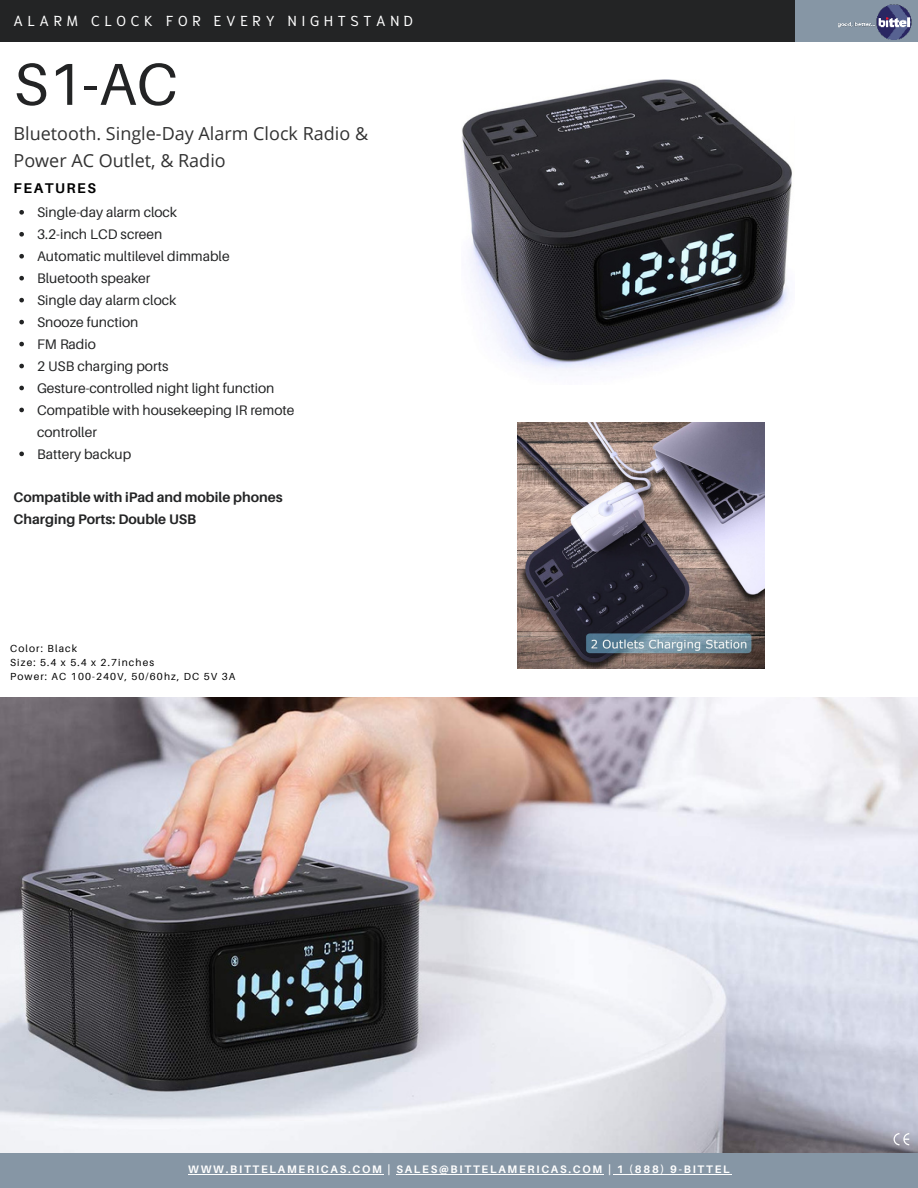
<style>
.page{position:relative;width:918px;height:1188px;background:#fff}
.page>*{position:absolute;margin:0;border:0;box-sizing:border-box;transform-origin:0 0}
.t1{font:59.25px "Aileron";color:#232425}
.t2{font:18px/27px "Open Sans";color:#323232}
.t3{font:14.4px "Niramit";letter-spacing:.325em;color:#fff}
.t4{font:700 14.1px "Aileron";letter-spacing:.11em;color:#000}
.t5{font:13.8px/21.9px "Aileron";color:#232425}
.t6{font:700 13.8px/21.9px "Aileron";color:#232425}
.t7{font:700 10.95px "Aileron";letter-spacing:.16em;color:#fff}
.t8{font:10.2px/13.6px "Aileron";letter-spacing:.11em;color:#000}
</style>
<div class="page">
<img style="left:0;top:698px;width:918px;height:455px">
<div style="left:764px;top:0;width:154px;height:42px;background:#8696a5"></div>
<div style="left:0;top:0;width:795px;height:42px;background:#232425"></div>
<div style="left:0;top:1154px;width:918px;height:34px;background:#8696a5"></div>
<img style="left:838px;top:4px;width:74px;height:36px">
<svg style="left:894px;top:1133px;width:15px;height:12px"></svg>
<img style="left:462px;top:80px;width:330px;height:291px">
<img style="left:518px;top:422px;width:246px;height:247px">
<svg style="left:19px;top:210px;width:5px;height:5px"></svg>
<svg style="left:19px;top:232px;width:5px;height:5px"></svg>
<svg style="left:19px;top:254px;width:5px;height:5px"></svg>
<svg style="left:19px;top:276px;width:5px;height:4px"></svg>
<svg style="left:19px;top:298px;width:5px;height:4px"></svg>
<svg style="left:19px;top:320px;width:5px;height:4px"></svg>
<svg style="left:19px;top:342px;width:5px;height:4px"></svg>
<svg style="left:19px;top:364px;width:5px;height:4px"></svg>
<svg style="left:19px;top:386px;width:5px;height:4px"></svg>
<svg style="left:19px;top:408px;width:5px;height:4px"></svg>
<svg style="left:19px;top:452px;width:5px;height:4px"></svg>
<hr style="left:188px;top:1174px;width:196px;height:1px;background:#fff">
<hr style="left:396px;top:1174px;width:208px;height:1px;background:#fff">
<hr style="left:613px;top:1174px;width:119px;height:1px;background:#fff">
<p class="t3" style="left:14px;top:8px;width:401px">ALARM CLOCK FOR EVERY NIGHTSTAND</p>
<h1 class="t1" style="left:14px;top:52px;width:166px">S1-AC</h1>
<h2 class="t2" style="left:14px;top:119px;width:356px">Bluetooth. Single-Day Alarm Clock Radio &amp;<br>Power AC Outlet, &amp; Radio</h2>
<p class="t4" style="left:14px;top:181px;width:84px">FEATURES</p>
<p class="t5" style="left:37px;top:201px;width:259px">Single-day alarm clock<br>3.2-inch LCD screen<br>Automatic multilevel dimmable<br>Bluetooth speaker<br>Single day alarm clock<br>Snooze function<br>FM Radio<br>2 USB charging ports<br>Gesture-controlled night light function<br>Compatible with housekeeping IR remote controller<br>Battery backup</p>
<p class="t6" style="left:14px;top:487px;width:271px">Compatible with iPad and mobile phones<br>Charging Ports: Double USB</p>
<p class="t8" style="left:10px;top:642px;width:227px">Color: Black<br>Size: 5.4 x 5.4 x 2.7inches<br>Power: AC 100-240V, 50/60hz, DC 5V 3A</p>
<p class="t7" style="left:188px;top:1164px;width:543px">WWW.BITTELAMERICAS.COM | SALES@BITTELAMERICAS.COM | 1 (888) 9-BITTEL</p>
</div>
